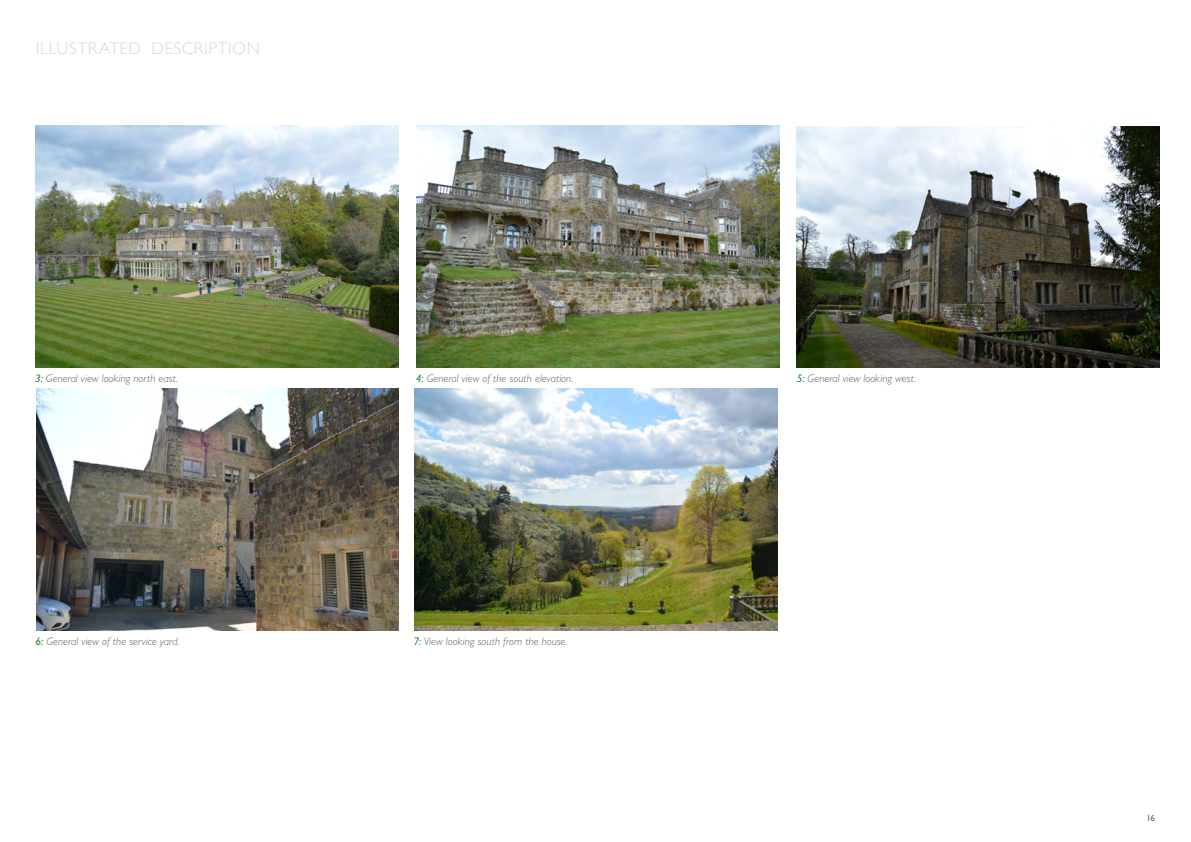
<style>
.page{position:relative;width:1191px;height:842px;background:#fff}
.page>*{position:absolute;margin:0;border:0;box-sizing:border-box;transform-origin:0 0}
.t1{font:300 17px "Gill Sans Std";letter-spacing:.03em;color:#c8e2cd}
.t2{font:italic 300 11px "Gill Sans Std";color:#5b6064}
.t3{font:9px "Gill Sans Std";color:#5b6064}
.s1{font-weight:400;color:#238c37}
</style>
<div class="page">
<img style="left:797px;top:126px;width:362px;height:242px">
<img style="left:36px;top:125px;width:362px;height:242px">
<img style="left:36px;top:389px;width:363px;height:242px">
<img style="left:417px;top:125px;width:362px;height:242px">
<img style="left:414px;top:389px;width:363px;height:242px">
<h1 class="t1" style="left:36px;top:39px;width:225px">ILLUSTRATED DESCRIPTION</h1>
<p class="t2" style="left:35px;top:372px;width:144px"><span class="s1">3:</span> General view looking north east.</p>
<p class="t2" style="left:797px;top:373px;width:121px"><span class="s1">5:</span> General view looking west.</p>
<p class="t2" style="left:416px;top:372px;width:159px"><span class="s1">4:</span> General view of the south elevation.</p>
<p class="t2" style="left:36px;top:635px;width:145px"><span class="s1">6:</span> General view of the service yard.</p>
<p class="t2" style="left:413px;top:635px;width:155px"><span class="s1">7:</span> View looking south from the house.</p>
<p class="t3" style="left:1146px;top:812px;width:10px">16</p>
</div>
